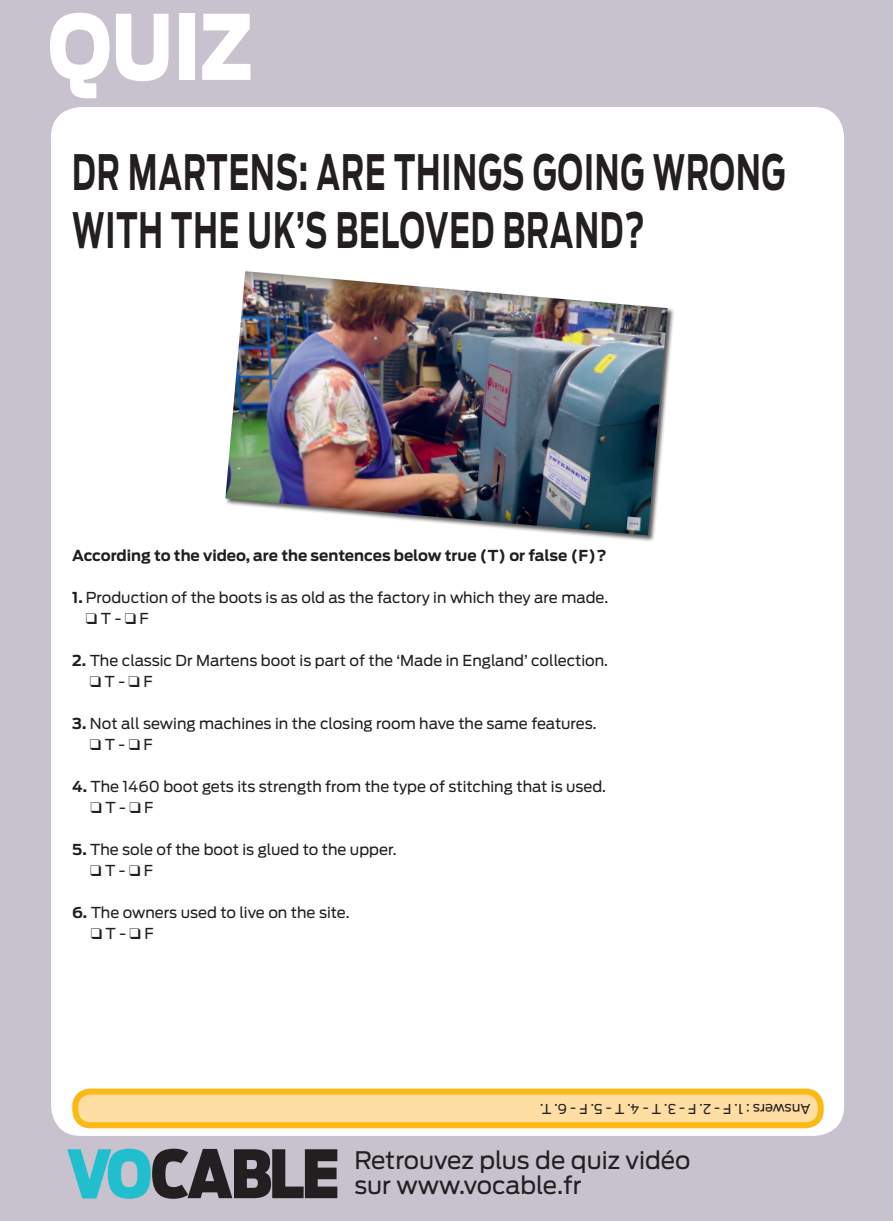
<style>
.page{position:relative;width:893px;height:1221px;background:#fff}
.page>*{position:absolute;margin:0;border:0;box-sizing:border-box;transform-origin:0 0}
.t1{font:900 89.1px "Antenna";color:#fff;scale:.83 1}
.t2{font:700 48.45px/58.1px "Antenna";letter-spacing:.03em;color:#231f20;scale:.62 1}
.t3{font:24px/25.5px "Antenna";color:#231f20}
.t4{font:15px "Antenna";color:#231f20}
.t5{font:700 15px "Antenna";color:#231f20}
.t6{font:13.5px "Antenna";letter-spacing:-.005em;color:#231f20}
.s1{font-weight:700}
</style>
<div class="page">
<div style="left:0;top:0;width:893px;height:1220px;background:#c8c2cf"></div>
<div style="left:51px;top:107px;width:793px;height:1028px;background:#fff;border-radius:30px"></div>
<svg style="left:67px;top:1148px;width:270px;height:50px"></svg>
<div style="left:75px;top:1091px;width:746px;height:34px;background:#ffdea4;border-radius:15px"></div>
<div style="left:72px;top:1088px;width:752px;height:40px;border:6px solid #fcb814;border-radius:15px"></div>
<div style="left:225px;top:271px;width:450px;height:271px;background:#231f20;opacity:.75"></div>
<img style="left:225px;top:271px;width:443px;height:264px">
<h1 class="t1" style="left:48px;top:-6px;width:248px">QUIZ</h1>
<h2 class="t2" style="left:72px;top:143px;width:1152px">DR MARTENS: ARE THINGS GOING WRONG<br>WITH THE UK’S BELOVED BRAND?</h2>
<p class="t5" style="left:72px;top:546px;width:536px">According to the video, are the sentences below true (T) or false (F)?</p>
<p class="t4" style="left:72px;top:588px;width:537px"><span class="s1">1.</span> Production of the boots is as old as the factory in which they are made.</p>
<p class="t4" style="left:86px;top:609px;width:64px">❑ T - ❑ F</p>
<p class="t4" style="left:72px;top:651px;width:537px"><span class="s1">2.</span> The classic Dr Martens boot is part of the ‘Made in England’ collection.</p>
<p class="t4" style="left:90px;top:672px;width:64px">❑ T - ❑ F</p>
<p class="t4" style="left:72px;top:714px;width:526px"><span class="s1">3.</span> Not all sewing machines in the closing room have the same features.</p>
<p class="t4" style="left:90px;top:735px;width:64px">❑ T - ❑ F</p>
<p class="t4" style="left:72px;top:777px;width:535px"><span class="s1">4.</span> The 1460 boot gets its strength from the type of stitching that is used.</p>
<p class="t4" style="left:91px;top:798px;width:64px">❑ T - ❑ F</p>
<p class="t4" style="left:72px;top:840px;width:326px"><span class="s1">5.</span> The sole of the boot is glued to the upper.</p>
<p class="t4" style="left:90px;top:861px;width:64px">❑ T - ❑ F</p>
<p class="t4" style="left:72px;top:903px;width:279px"><span class="s1">6.</span> The owners used to live on the site.</p>
<p class="t4" style="left:91px;top:924px;width:64px">❑ T - ❑ F</p>
<p class="t6" style="left:810px;top:1116px;width:272px;rotate:-180deg">Answers : 1. F - 2. F - 3. T - 4. T - 5. F - 6. T.</p>
<h3 class="t3" style="left:354px;top:1147px;width:338px">Retrouvez plus de quiz vidéo sur www.vocable.fr</h3>
</div>
